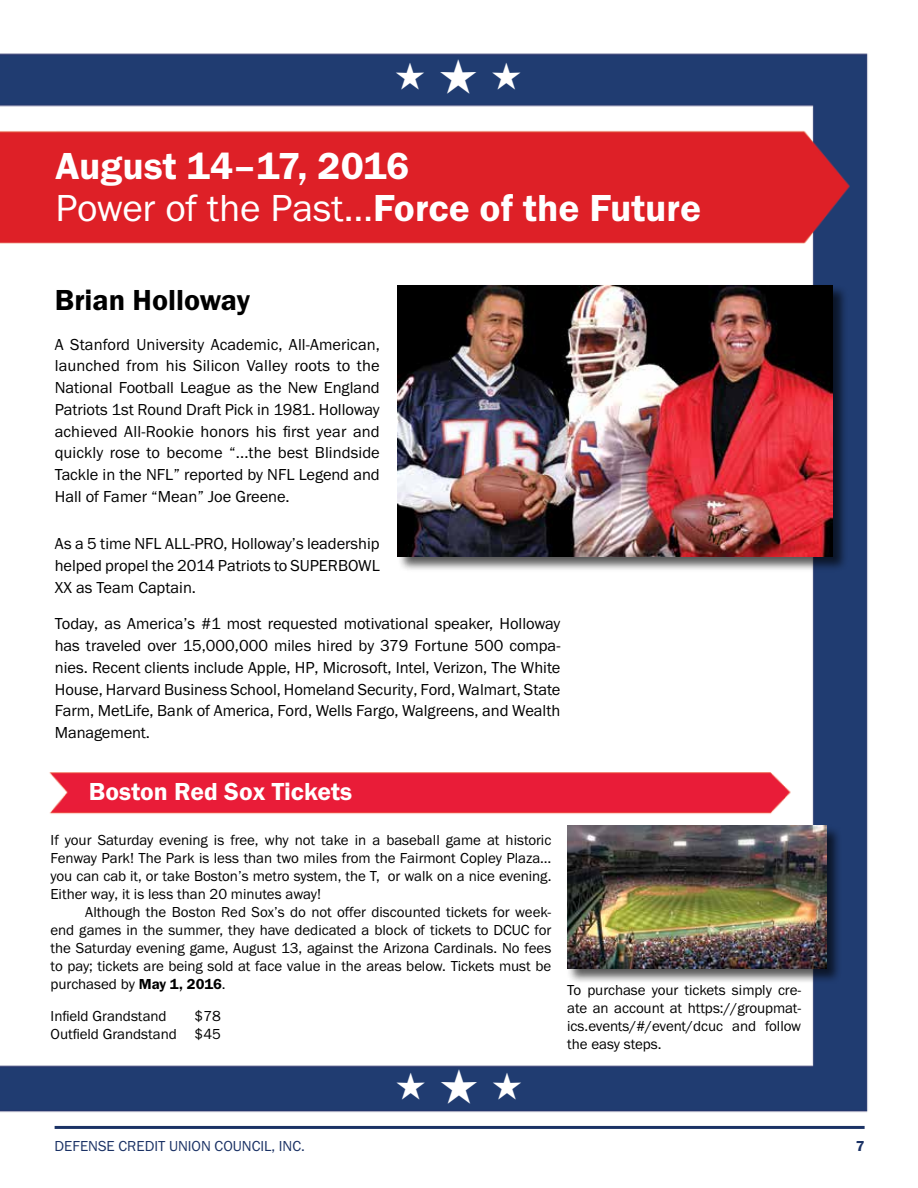
<style>
.page{position:relative;width:918px;height:1188px;background:#fff}
.page>*{position:absolute;margin:0;border:0;box-sizing:border-box;transform-origin:0 0}
.t1{font:600 39px/42px "Franklin Gothic FS";color:#fff}
.t2{font:37.5px "Zapf Dingbats ITC";color:#fff}
.t3{font:600 30px "Franklin Gothic FS";color:#000}
.t4{font:600 25.5px "Franklin Gothic FS";color:#fff}
.t5{font:16.5px/21.8px "Franklin Gothic FS";letter-spacing:-.005em;color:#000;text-align:justify}
.t6{font:15px/18px "Franklin Gothic FS";letter-spacing:-.005em;color:#000;text-align:justify}
.t7{font:15px "Franklin Gothic FS";color:#1b3265}
.t8{font:600 15px "Franklin Gothic FS";color:#1b3265}
.s1{font-weight:400}
.s2{font-weight:600}
</style>
<div class="page">
<img style="left:0;top:53px;width:868px;height:1076px">
<hr style="left:55px;top:1126px;width:810px;height:3px;background:#1b3265">
<img style="left:13px;top:760px;width:783px;height:77px">
<div style="left:566px;top:825px;width:276px;height:159px;background:#000;opacity:.65"></div>
<img style="left:567px;top:826px;width:259px;height:142px">
<div style="left:397px;top:284px;width:451px;height:289px;background:#000;opacity:.65"></div>
<img style="left:398px;top:285px;width:435px;height:272px">
<h2 class="t2" style="left:395px;top:58px;width:129px">★ ★ ★</h2>
<h1 class="t1" style="left:56px;top:146px;width:647px">August 14–17, 2016<br><span class="s1">Power of the Past…</span>Force of the Future</h1>
<h3 class="t3" style="left:55px;top:283px;width:197px">Brian Holloway</h3>
<p class="t5" style="left:55px;top:333px;width:327px">A Stanford University Academic, All-American, launched from his Silicon Valley roots to the National Football League as the New England Patriots 1st Round Draft Pick in 1981. Holloway achieved All-Rookie honors his first year and quickly rose to become “...the best Blindside Tackle in the NFL” reported by NFL Legend and Hall of Famer “Mean” Joe Greene.</p>
<p class="t5" style="left:55px;top:533px;width:326px">As a 5 time NFL ALL-PRO, Holloway’s leadership helped propel the 2014 Patriots to SUPERBOWL XX as Team Captain.</p>
<p class="t5" style="left:55px;top:613px;width:507px">Today, as America’s #1 most requested motivational speaker, Holloway has traveled over 15,000,000 miles hired by 379 Fortune 500 compa&shy;nies. Recent clients include Apple, HP, Microsoft, Intel, Verizon, The White House, Harvard Business School, Homeland Security, Ford, Walmart, State Farm, MetLife, Bank of America, Ford, Wells Fargo, Walgreens, and Wealth Management.</p>
<h3 class="t4" style="left:89px;top:777px;width:265px">Boston Red Sox Tickets</h3>
<p class="t6" style="left:51px;top:832px;width:502px">If your Saturday evening is free, why not take in a baseball game at historic Fenway Park! The Park is less than two miles from the Fairmont Copley Plaza… you can cab it, or take Boston’s metro system, the T, or walk on a nice evening.<br>Either way, it is less than 20 minutes away!</p>
<p class="t6" style="left:51px;top:904px;width:502px;text-indent:34px">Although the Boston Red Sox’s do not offer discounted tickets for week&shy;end games in the summer, they have dedicated a block of tickets to DCUC for the Saturday evening game, August 13, against the Arizona Cardinals. No fees to pay; tickets are being sold at face value in the areas below. Tickets must be purchased by <span class="s2">May 1, 2016</span>.</p>
<p class="t6" style="left:51px;top:1007px;width:118px">Infield Grandstand</p>
<p class="t6" style="left:51px;top:1007px;width:172px;text-align:right">$78<br>Outfield Grandstand $45</p>
<h2 class="t2" style="left:395px;top:1068px;width:129px">★ ★ ★</h2>
<p class="t6" style="left:567px;top:981px;width:236px">To purchase your tickets simply cre&shy;ate an account at https://groupmat&shy;ics.events/#/event/dcuc and follow the easy steps.</p>
<p class="t7" style="left:55px;top:1138px;width:252px">DEFENSE CREDIT UNION COUNCIL, INC.</p>
<p class="t8" style="left:856px;top:1138px;width:10px">7</p>
</div>
